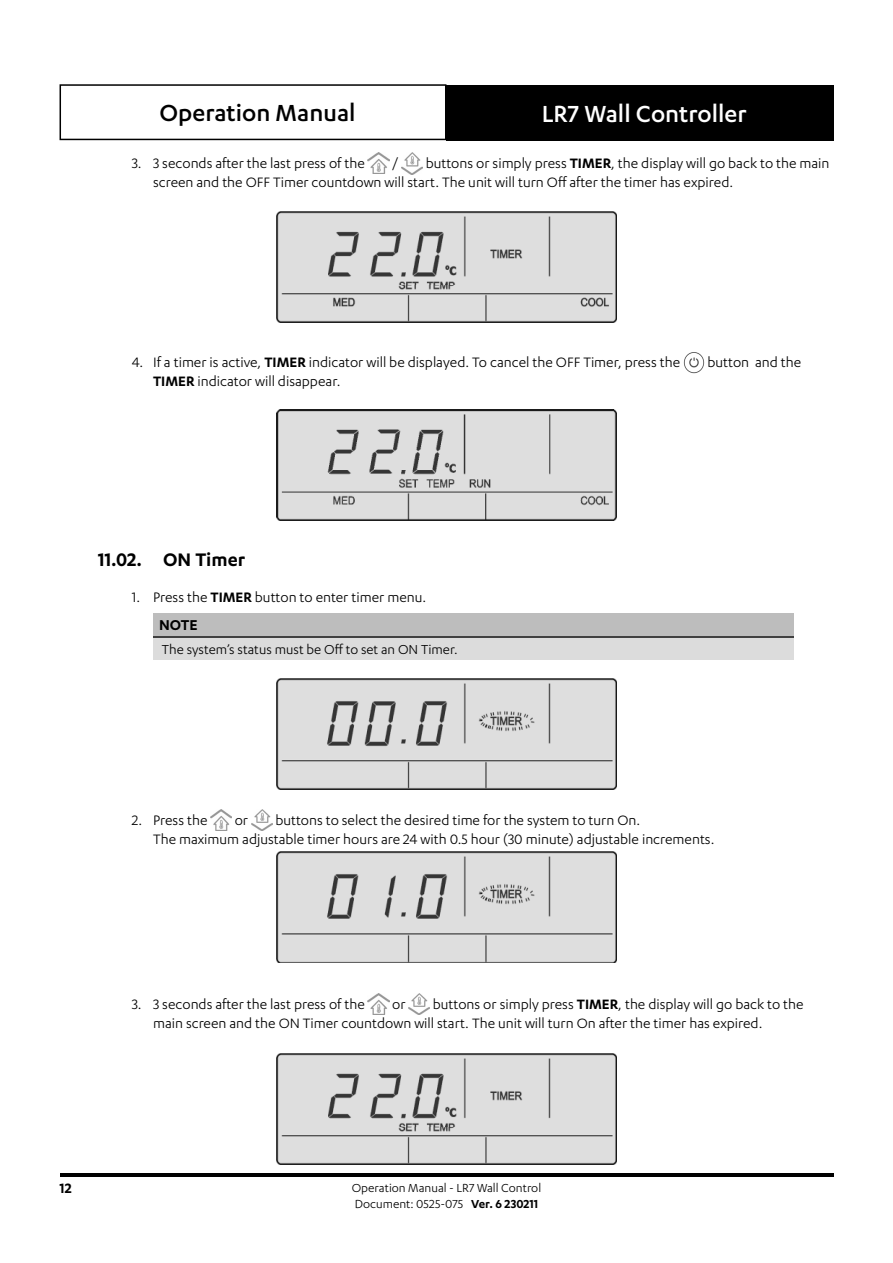
<style>
.page{position:relative;width:893px;height:1263px;background:#fff}
.page>*{position:absolute;margin:0;border:0;box-sizing:border-box;transform-origin:0 0}
.t1{font:500 27px "Karbon";color:#fff}
.t2{font:500 27px "Karbon";color:#000}
.t3{font:600 21.15px "Karbon";color:#000}
.t4{font:600 16.65px "Karbon";color:#000}
.t5{font:15.9px/19px "Karbon";color:#000}
.t6{font:15.75px/18.9px "Karbon";color:#000}
.t7{font:600 15.75px "Karbon";color:#000}
.t8{font:15px "Karbon";color:#000}
.t9{font:13.5px/16.2px "Karbon";color:#000}
.s1{font-weight:600}
</style>
<div class="page">
<hr style="left:60px;top:1173px;width:773px;height:3px;background:#000">
<svg style="left:60px;top:84px;width:386px;height:56px"></svg>
<div style="left:446px;top:85px;width:387px;height:55px;background:#000"></div>
<img style="left:368px;top:153px;width:21px;height:21px">
<img style="left:401px;top:153px;width:22px;height:21px">
<img style="left:276px;top:211px;width:341px;height:111px">
<img style="left:683px;top:352px;width:21px;height:21px">
<img style="left:276px;top:409px;width:341px;height:111px">
<div style="left:153px;top:613px;width:641px;height:24px;background:#bdbdbd"></div>
<div style="left:153px;top:637px;width:641px;height:23px;background:#dcdcdc"></div>
<hr style="left:153px;top:637px;width:641px;height:1px;background:#404040">
<img style="left:276px;top:678px;width:341px;height:111px">
<img style="left:210px;top:809px;width:22px;height:21px">
<img style="left:251px;top:809px;width:21px;height:22px">
<img style="left:276px;top:852px;width:341px;height:111px">
<img style="left:368px;top:993px;width:21px;height:21px">
<img style="left:409px;top:993px;width:21px;height:22px">
<img style="left:276px;top:1053px;width:341px;height:111px">
<h1 class="t2" style="left:160px;top:103px;width:197px">Operation Manual</h1>
<h1 class="t1" style="left:542px;top:103px;width:206px">LR7 Wall Controller</h1>
<p class="t5" style="left:132px;top:155px;width:235px">3. 3 seconds after the last press of the</p>
<p class="t5" style="left:392px;top:155px;width:8px">/</p>
<p class="t5" style="left:153px;top:155px;width:678px;text-indent:273px">buttons or simply press <span class="s1">TIMER</span>, the display will go back to the main screen and the OFF Timer countdown will start. The unit will turn Off after the timer has expired.</p>
<p class="t5" style="left:132px;top:353px;width:550px">4. If a timer is active, <span class="s1">TIMER</span> indicator will be displayed. To cancel the OFF Timer, press the</p>
<p class="t5" style="left:707px;top:353px;width:95px">button and the</p>
<p class="t5" style="left:153px;top:372px;width:189px"><span class="s1">TIMER</span> indicator will disappear.</p>
<h2 class="t3" style="left:98px;top:552px;width:149px">11.02. ON Timer</h2>
<p class="t5" style="left:132px;top:588px;width:296px">1. Press the <span class="s1">TIMER</span> button to enter timer menu.</p>
<p class="t4" style="left:159px;top:619px;width:40px">NOTE</p>
<p class="t8" style="left:162px;top:643px;width:297px">The system’s status must be Off to set an ON Timer.</p>
<p class="t5" style="left:153px;top:811px;width:563px;text-indent:122px">buttons to select the desired time for the system to turn On.<br>The maximum adjustable timer hours are 24 with 0.5 hour (30 minute) adjustable increments.</p>
<p class="t5" style="left:132px;top:811px;width:77px">2. Press the</p>
<p class="t5" style="left:235px;top:811px;width:15px">or</p>
<p class="t6" style="left:132px;top:995px;width:235px">3. 3 seconds after the last press of the</p>
<p class="t6" style="left:392px;top:995px;width:15px">or</p>
<p class="t6" style="left:153px;top:995px;width:652px;text-indent:280px">buttons or simply press <span class="s1">TIMER</span>, the display will go back to the main screen and the ON Timer countdown will start. The unit will turn On after the timer has expired.</p>
<p class="t7" style="left:60px;top:1182px;width:14px">12</p>
<p class="t9" style="left:352px;top:1180px;width:191px">Operation Manual - LR7 Wall Control<br>Document: 0525-075 <span class="s1">Ver. 6 230211</span></p>
</div>
